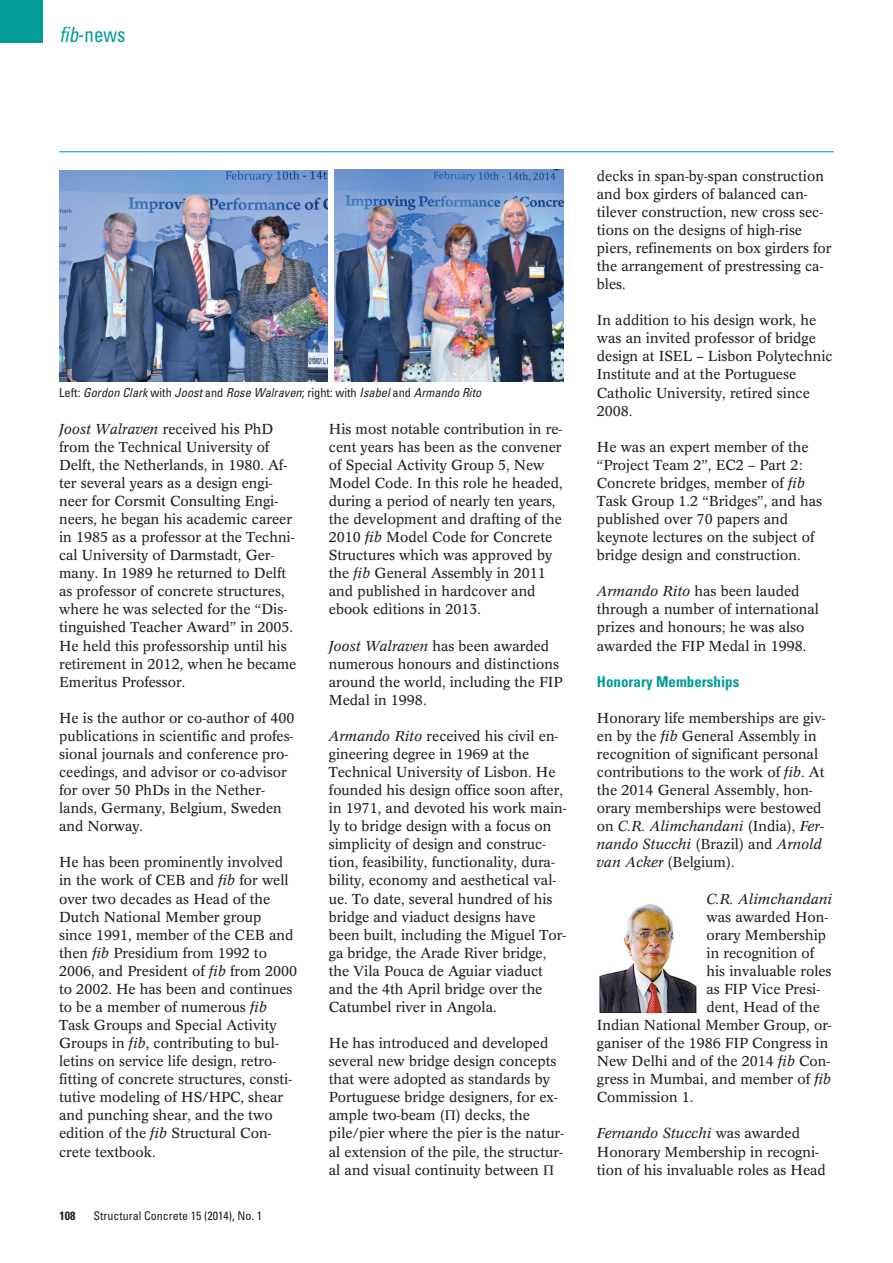
<style>
.page{position:relative;width:893px;height:1263px;background:#fff}
.page>*{position:absolute;margin:0;border:0;box-sizing:border-box;transform-origin:0 0}
.t1{font:condensed 21px "Univers LT Std";color:#009c95;scale:.9 1}
.t2{font:700 condensed 15px "Univers LT Std";color:#009c95}
.t3{font:14.25px/18px "Concorde BQ";color:#231f20}
.t4{font:italic 14.25px "Concorde BQ";color:#231f20}
.t5{font:italic condensed 12.3px "Univers LT Std";color:#231f20}
.t6{font:condensed 12px "Univers LT Std";color:#231f20}
.t7{font:700 condensed 12px "Univers LT Std";color:#231f20}
.s1{font-style:italic}
.s2{font-style:normal}
</style>
<div class="page">
<div style="left:0;top:0;width:42px;height:43px;background:#009c95"></div>
<img style="left:59px;top:170px;width:268px;height:212px">
<img style="left:335px;top:170px;width:228px;height:212px">
<img style="left:599px;top:904px;width:98px;height:110px">
<hr style="left:59px;top:151px;width:774px;height:1px;background:#009c95">
<h1 class="t1" style="left:59px;top:22px;width:75px"><span class="s1">fib</span>-news</h1>
<p class="t5" style="left:59px;top:384px;width:423px"><span class="s2">Left:</span> Gordon Clark <span class="s2">with</span> Joost <span class="s2">and</span> Rose Walraven<span class="s2">; right: with</span> Isabel <span class="s2">and</span> Armando Rito</p>
<p class="t3" style="left:59px;top:420px;width:239px"><span class="s1">Joost Walraven</span> received his PhD from the Technical University of Delft, the Netherlands, in 1980. Af&shy;ter several years as a design engi&shy;neer for Corsmit Consulting Engi&shy;neers, he began his academic career in 1985 as a professor at the Techni&shy;cal University of Darmstadt, Ger&shy;many. In 1989 he returned to Delft as professor of concrete structures, where he was selected for the “Dis&shy;tinguished Teacher Award” in 2005.<br>He held this professorship until his retirement in 2012, when he became Emeritus Professor.</p>
<p class="t3" style="left:59px;top:709px;width:237px">He is the author or co-author of 400 publications in scientific and profes&shy;sional journals and conference pro&shy;ceedings, and advisor or co-advisor for over 50 PhDs in the Nether&shy;lands, Germany, Belgium, Sweden and Norway.</p>
<p class="t3" style="left:59px;top:854px;width:240px">He has been prominently involved in the work of CEB and <span class="s1">fib</span> for well over two decades as Head of the<br>Dutch National Member group since 1991, member of the CEB and then <span class="s1">fib</span> Presidium from 1992 to<br>2006, and President of <span class="s1">fib</span> from 2000 to 2002. He has been and continues to be a member of numerous <span class="s1">fib<br></span>Task Groups and Special Activity<br>Groups in <span class="s1">fib</span>, contributing to bul&shy;letins on service life design, retro&shy;fitting of concrete structures, consti&shy;tutive modeling of HS/HPC, shear and punching shear, and the two edition of the <span class="s1">fib</span> Structural Con&shy;crete textbook.</p>
<p class="t7" style="left:59px;top:1209px;width:17px">108</p>
<p class="t6" style="left:93px;top:1208px;width:170px">Structural Concrete 15 (2014), No. 1</p>
<p class="t3" style="left:329px;top:420px;width:235px">His most notable contribution in re&shy;cent years has been as the convener of Special Activity Group 5, New<br>Model Code. In this role he headed, during a period of nearly ten years, the development and drafting of the<br>2010 <span class="s1">fib</span> Model Code for Concrete<br>Structures which was approved by the <span class="s1">fib</span> General Assembly in 2011 and published in hardcover and ebook editions in 2013.</p>
<p class="t3" style="left:329px;top:637px;width:235px"><span class="s1">Joost Walraven</span> has been awarded numerous honours and distinctions around the world, including the FIP<br>Medal in 1998.</p>
<p class="t3" style="left:329px;top:727px;width:239px"><span class="s1">Armando Rito</span> received his civil en&shy;gineering degree in 1969 at the Technical University of Lisbon. He founded his design office soon after, in 1971, and devoted his work main&shy;ly to bridge design with a focus on simplicity of design and construc&shy;tion, feasibility, functionality, dura&shy;bility, economy and aesthetical val&shy;ue. To date, several hundred of his bridge and viaduct designs have been built, including the Miguel Tor&shy;ga bridge, the Arade River bridge, the Vila Pouca de Aguiar viaduct and the 4th April bridge over the Catumbel river in Angola.</p>
<p class="t3" style="left:329px;top:1034px;width:237px">He has introduced and developed several new bridge design concepts that were adopted as standards by Portuguese bridge designers, for ex&shy;ample two-beam ( ) decks, the pile/pier where the pier is the natur&shy;al extension of the pile, the structur&shy;al and visual continuity between</p>
<p class="t3" style="left:597px;top:167px;width:236px">decks in span-by-span construction and box girders of balanced can&shy;tilever construction, new cross sec&shy;tions on the designs of high-rise piers, refinements on box girders for the arrangement of prestressing ca&shy;bles.</p>
<p class="t3" style="left:597px;top:311px;width:237px">In addition to his design work, he was an invited professor of bridge design at ISEL – Lisbon Polytechnic<br>Institute and at the Portuguese<br>Catholic University, retired since<br>2008.</p>
<p class="t3" style="left:597px;top:438px;width:227px">He was an expert member of the “Project Team 2”, EC2 – Part 2:<br>Concrete bridges, member of <span class="s1">fib<br></span>Task Group 1.2 “Bridges”, and has published over 70 papers and keynote lectures on the subject of bridge design and construction.</p>
<p class="t3" style="left:597px;top:583px;width:224px"><span class="s1">Armando Rito</span> has been lauded through a number of international prizes and honours; he was also awarded the FIP Medal in 1998.</p>
<p class="t2" style="left:597px;top:672px;width:144px">Honorary Memberships</p>
<p class="t3" style="left:597px;top:709px;width:230px">Honorary life memberships are giv&shy;en by the <span class="s1">fib</span> General Assembly in recognition of significant personal contributions to the work of <span class="s1">fib</span>. At the 2014 General Assembly, hon&shy;orary memberships were bestowed on <span class="s1">C.R. Alimchandani</span> (India), <span class="s1">Fer&shy;nando Stucchi</span> (Brazil) and <span class="s1">Arnold van Acker</span> (Belgium).</p>
<p class="t4" style="left:706px;top:890px;width:127px">C.R. Alimchandani</p>
<p class="t3" style="left:706px;top:908px;width:123px">was awarded Hon-</p>
<p class="t3" style="left:706px;top:926px;width:121px">orary Membership</p>
<p class="t3" style="left:706px;top:944px;width:109px">in recognition of</p>
<p class="t3" style="left:706px;top:962px;width:127px">his invaluable roles</p>
<p class="t3" style="left:706px;top:980px;width:115px">as FIP Vice Presi-</p>
<p class="t3" style="left:706px;top:998px;width:115px">dent, Head of the</p>
<p class="t3" style="left:597px;top:1016px;width:236px">Indian National Member Group, or-</p>
<p class="t3" style="left:597px;top:1034px;width:233px">ganiser of the 1986 FIP Congress in</p>
<p class="t3" style="left:597px;top:1052px;width:235px">New Delhi and of the 2014 <span class="s1">fib</span> Con-</p>
<p class="t3" style="left:597px;top:1070px;width:236px">gress in Mumbai, and member of <span class="s1">fib</span></p>
<p class="t3" style="left:597px;top:1089px;width:98px">Commission 1.</p>
<p class="t3" style="left:597px;top:1125px;width:230px"><span class="s1">Fernando Stucchi</span> was awarded<br>Honorary Membership in recogni&shy;tion of his invaluable roles as Head</p>
</div>
